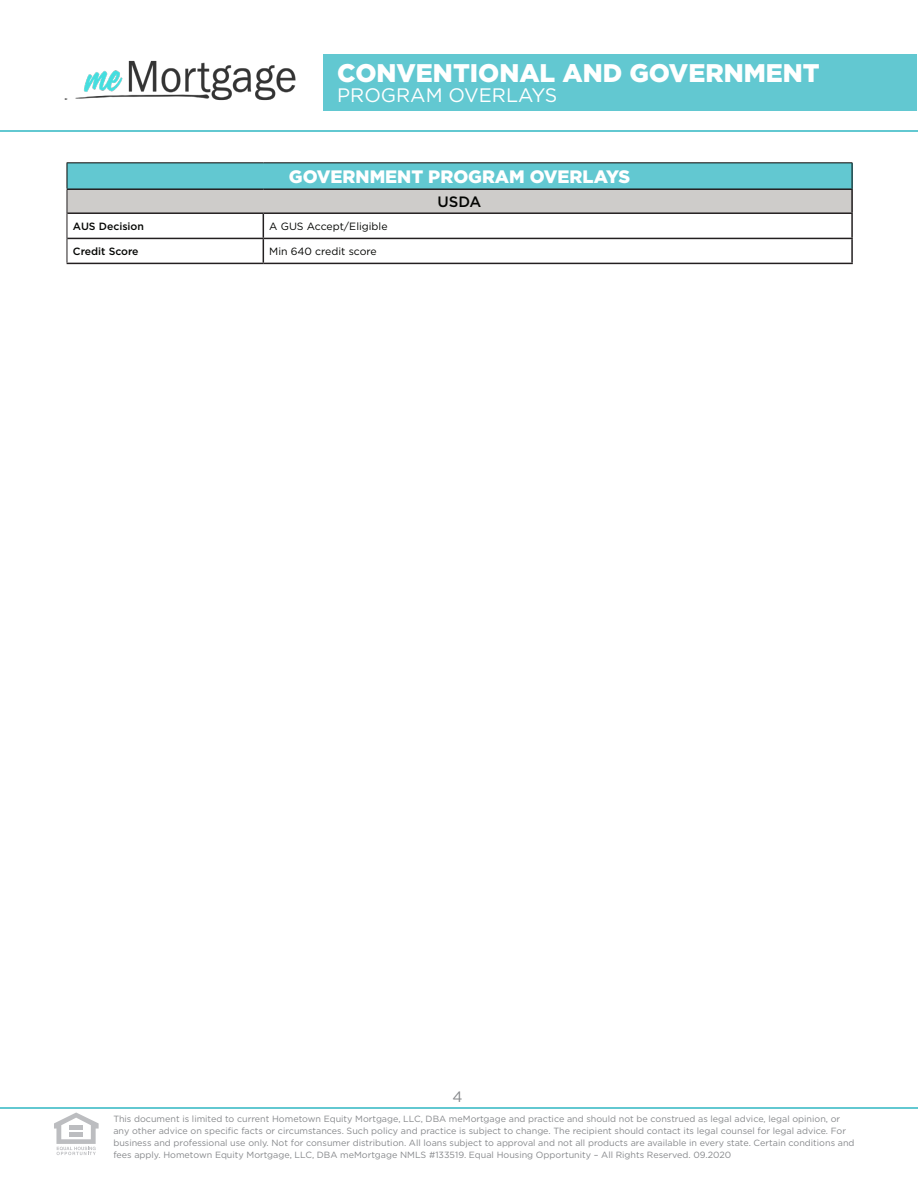
<style>
.page{position:relative;width:918px;height:1188px;background:#fff}
.page>*{position:absolute;margin:0;border:0;box-sizing:border-box;transform-origin:0 0}
.t1{font:900 25.5px "Gotham";color:#fff}
.t2{font:19.5px "Gotham";color:#fff}
.t3{font:900 18px "Gotham";color:#fff}
.t4{font:500 15px "Gotham";color:#040503}
.t5{font:15px "Gotham";color:#87898c}
.t6{font:10.5px "Gotham";color:#040503}
.t7{font:500 10.5px "Gotham";color:#040503}
.t8{font:9px/12px "Gotham";color:#87898c}
</style>
<div class="page">
<div style="left:323px;top:55px;width:594px;height:56px;background:#62c8d1"></div>
<svg style="left:54px;top:1113px;width:45px;height:42px"></svg>
<div style="left:69px;top:1125px;width:14px;height:5px;background:#bcbdc0"></div>
<div style="left:69px;top:1132px;width:14px;height:5px;background:#bcbdc0"></div>
<hr style="left:0;top:1107px;width:918px;height:2px;background:#62c8d1">
<hr style="left:0;top:130px;width:918px;height:2px;background:#62c8d1">
<div style="left:67px;top:163px;width:785px;height:26px;background:#62c8d1"></div>
<div style="left:67px;top:189px;width:785px;height:24px;background:#ceccca"></div>
<hr style="left:67px;top:188px;width:196px;height:2px;background:#231f20">
<hr style="left:263px;top:188px;width:590px;height:2px;background:#231f20">
<hr style="left:67px;top:212px;width:196px;height:2px;background:#231f20">
<hr style="left:67px;top:238px;width:196px;height:1px;background:#231f20">
<hr style="left:67px;top:263px;width:196px;height:1px;background:#231f20">
<hr style="left:67px;top:162px;width:196px;height:1px;background:#040503">
<svg style="left:67px;top:163px;width:1px;height:100px"></svg>
<hr style="left:263px;top:162px;width:589px;height:1px;background:#040503">
<svg style="left:852px;top:163px;width:1px;height:25px"></svg>
<hr style="left:263px;top:212px;width:590px;height:2px;background:#231f20">
<hr style="left:263px;top:238px;width:590px;height:1px;background:#231f20">
<hr style="left:263px;top:263px;width:590px;height:1px;background:#231f20">
<hr style="left:851px;top:190px;width:2px;height:22px;background:#231f20">
<hr style="left:851px;top:214px;width:2px;height:24px;background:#231f20">
<svg style="left:263px;top:214px;width:1px;height:49px"></svg>
<hr style="left:851px;top:239px;width:2px;height:24px;background:#231f20">
<img style="left:64px;top:60px;width:232px;height:41px">
<p class="t1" style="left:337px;top:56px;width:484px">CONVENTIONAL AND GOVERNMENT</p>
<p class="t2" style="left:337px;top:83px;width:221px">PROGRAM OVERLAYS</p>
<p class="t3" style="left:289px;top:164px;width:343px">GOVERNMENT PROGRAM OVERLAYS</p>
<p class="t4" style="left:438px;top:192px;width:45px">USDA</p>
<p class="t7" style="left:73px;top:219px;width:73px">AUS Decision</p>
<p class="t6" style="left:269px;top:220px;width:120px">A GUS Accept/Eligible</p>
<p class="t7" style="left:73px;top:245px;width:67px">Credit Score</p>
<p class="t6" style="left:269px;top:245px;width:109px">Min 640 credit score</p>
<p class="t5" style="left:452px;top:1087px;width:12px">4</p>
<p class="t8" style="left:113px;top:1113px;width:743px">This document is limited to current Hometown Equity Mortgage, LLC, DBA meMortgage and practice and should not be construed as legal advice, legal opinion, or any other advice on specific facts or circumstances. Such policy and practice is subject to change. The recipient should contact its legal counsel for legal advice. For business and professional use only. Not for consumer distribution. All loans subject to approval and not all products are available in every state. Certain conditions and fees apply. Hometown Equity Mortgage, LLC, DBA meMortgage NMLS #133519. Equal Housing Opportunity – All Rights Reserved. 09.2020</p>
</div>
